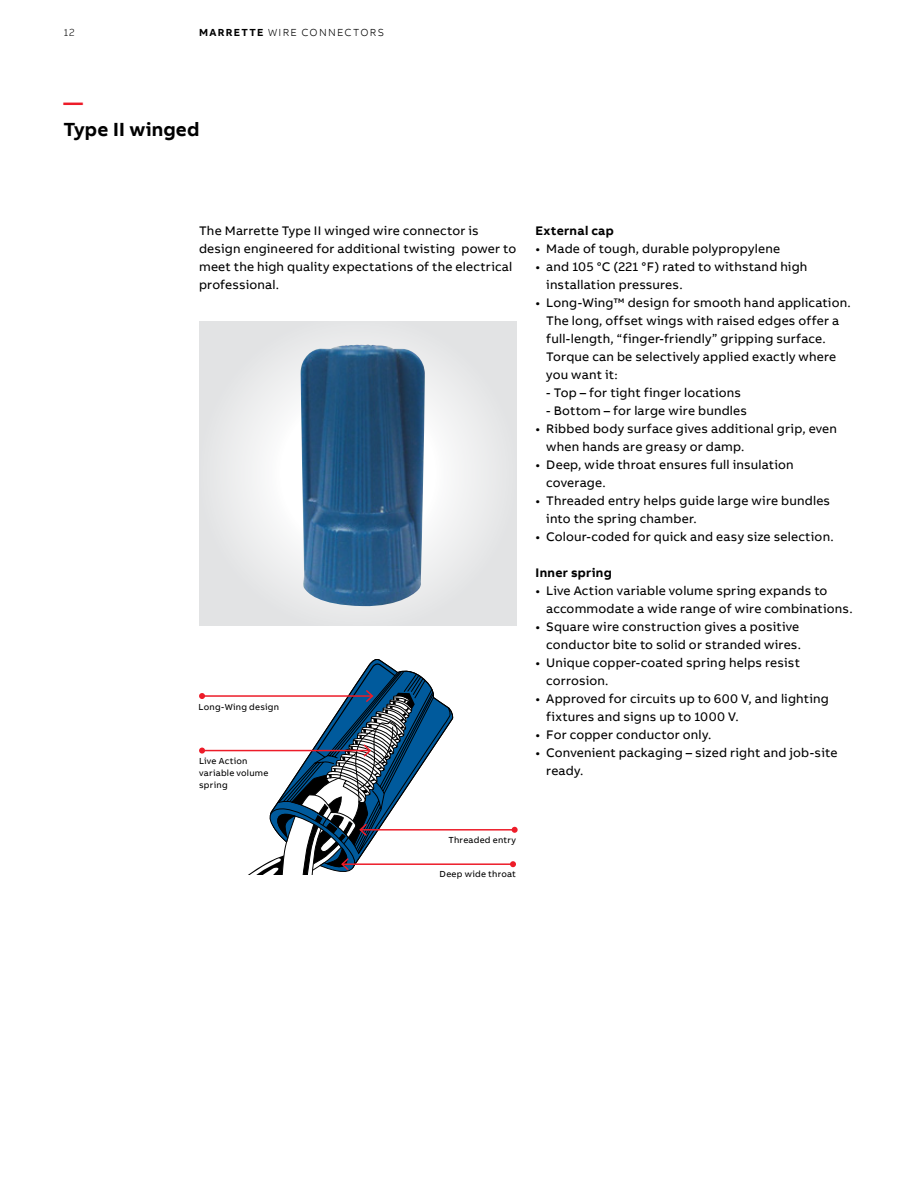
<style>
.page{position:relative;width:918px;height:1188px;background:#fff}
.page>*{position:absolute;margin:0;border:0;box-sizing:border-box;transform-origin:0 0}
.t1{font:700 19.5px "AB Bvoice";letter-spacing:.005em;color:#000}
.t2{font:700 19.5px "AB Bvoice";color:#ed1c29}
.t3{font:12.75px/18px "AB Bvoice";letter-spacing:.015em;color:#000}
.t4{font:700 12.75px "AB Bvoice";letter-spacing:.02em;color:#000}
.t5{font:300 10.5px "AB Bvoice";letter-spacing:.12em;color:#000}
.t6{font:9px/12px "AB Bvoice";letter-spacing:.025em;color:#000}
.s1{font-weight:700}
</style>
<div class="page">
<svg style="left:199px;top:321px;width:317px;height:304px"></svg>
<img style="left:300px;top:345px;width:125px;height:262px">
<hr style="left:202px;top:695px;width:170px;height:2px;background:#ed1c29">
<svg style="left:199px;top:693px;width:6px;height:6px"></svg>
<hr style="left:360px;top:829px;width:155px;height:2px;background:#ed1c29">
<svg style="left:512px;top:827px;width:6px;height:6px"></svg>
<hr style="left:342px;top:863px;width:171px;height:2px;background:#ed1c29">
<svg style="left:510px;top:861px;width:6px;height:6px"></svg>
<hr style="left:202px;top:750px;width:168px;height:1px;background:#ed1c29">
<svg style="left:199px;top:748px;width:6px;height:6px"></svg>
<svg style="left:245px;top:659px;width:208px;height:216px"></svg>
<p class="t5" style="left:64px;top:26px;width:12px">12</p>
<p class="t5" style="left:199px;top:26px;width:186px"><span class="s1">MARRETTE</span> WIRE CONNECTORS</p>
<h1 class="t2" style="left:64px;top:90px;width:21px">—</h1>
<h1 class="t1" style="left:64px;top:117px;width:137px">Type II winged</h1>
<p class="t3" style="left:199px;top:222px;width:319px">The Marrette Type II winged wire connector is design engineered for additional twisting power to meet the high quality expectations of the electrical professional.</p>
<p class="t4" style="left:536px;top:222px;width:80px">External cap</p>
<p class="t3" style="left:536px;top:240px;width:246px">• Made of tough, durable polypropylene</p>
<p class="t3" style="left:546px;top:258px;width:263px;text-indent:-11px">• and 105 °C (221 °F) rated to withstand high installation pressures.</p>
<p class="t3" style="left:546px;top:294px;width:306px;text-indent:-11px">• Long-Wing™ design for smooth hand application.<br>The long, offset wings with raised edges offer a full-length, “finger-friendly” gripping surface.<br>Torque can be selectively applied exactly where you want it:</p>
<p class="t3" style="left:546px;top:384px;width:196px">- Top – for tight finger locations</p>
<p class="t3" style="left:546px;top:402px;width:202px">- Bottom – for large wire bundles</p>
<p class="t3" style="left:546px;top:420px;width:292px;text-indent:-11px">• Ribbed body surface gives additional grip, even when hands are greasy or damp.</p>
<p class="t3" style="left:546px;top:456px;width:249px;text-indent:-11px">• Deep, wide throat ensures full insulation coverage.</p>
<p class="t3" style="left:546px;top:492px;width:285px;text-indent:-11px">• Threaded entry helps guide large wire bundles into the spring chamber.</p>
<p class="t3" style="left:536px;top:528px;width:300px">• Colour-coded for quick and easy size selection.</p>
<p class="t4" style="left:536px;top:564px;width:78px">Inner spring</p>
<p class="t3" style="left:546px;top:582px;width:308px;text-indent:-11px">• Live Action variable volume spring expands to accommodate a wide range of wire combinations.</p>
<p class="t3" style="left:536px;top:618px;width:267px;text-align:right">• Square wire construction gives a positive conductor bite to solid or stranded wires.</p>
<p class="t3" style="left:546px;top:654px;width:255px;text-indent:-11px">• Unique copper-coated spring helps resist corrosion.</p>
<p class="t3" style="left:546px;top:690px;width:284px;text-indent:-11px">• Approved for circuits up to 600 V, and lighting fixtures and signs up to 1000 V.</p>
<p class="t3" style="left:536px;top:726px;width:177px">• For copper conductor only.</p>
<p class="t3" style="left:546px;top:744px;width:293px;text-indent:-11px">• Convenient packaging – sized right and job-site ready.</p>
<p class="t6" style="left:199px;top:701px;width:82px">Long-Wing design</p>
<p class="t6" style="left:199px;top:755px;width:71px">Live Action variable volume spring</p>
<p class="t6" style="left:448px;top:834px;width:69px">Threaded entry</p>
<p class="t6" style="left:440px;top:868px;width:78px">Deep wide throat</p>
</div>
